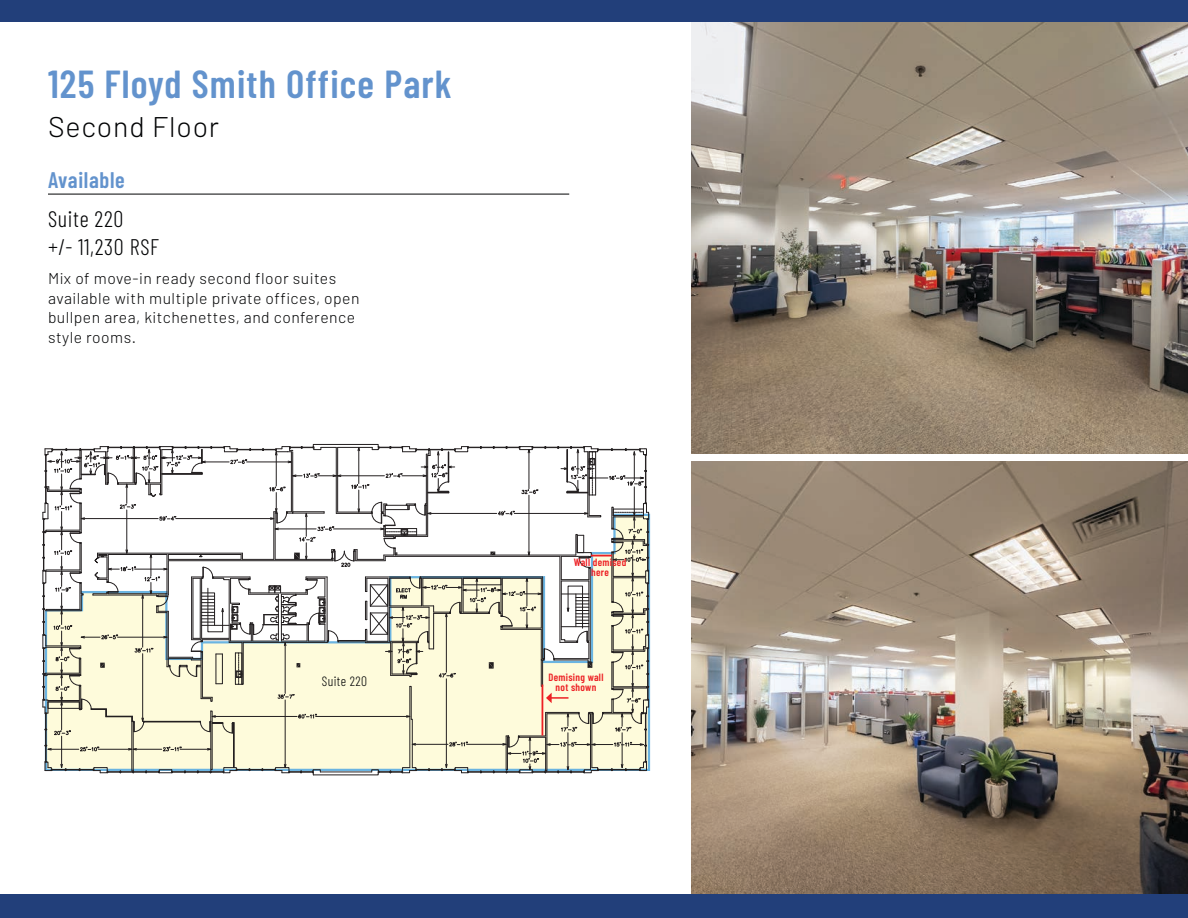
<style>
.page{position:relative;width:1188px;height:918px;background:#fff}
.page>*{position:absolute;margin:0;border:0;box-sizing:border-box;transform-origin:0 0}
.t1{font:600 39px "Barlow Condensed";letter-spacing:.03em;color:#6393cd}
.t2{font:300 28.5px "Barlow";letter-spacing:.03em;color:#020304}
.t3{font:300 22.5px "Barlow Condensed";letter-spacing:.03em;color:#020304}
.t4{font:600 22.5px "Barlow Condensed";letter-spacing:.03em;color:#6393cd}
.t5{font:300 15.75px/19.5px "Barlow";letter-spacing:.03em;color:#020304}
.t6{font:300 13.5px "Barlow Condensed";letter-spacing:.03em;color:#020304}
.t7{font:600 10.5px/10.5px "Barlow Condensed";letter-spacing:.03em;color:#ed2024;text-align:center}
</style>
<div class="page">
<img style="left:692px;top:22px;width:496px;height:432px">
<div style="left:0;top:894px;width:1188px;height:24px;background:#223f7a"></div>
<div style="left:0;top:0;width:1188px;height:22px;background:#223f7a"></div>
<hr style="left:48px;top:194px;width:521px;height:1px;background:#020304">
<img style="left:692px;top:462px;width:496px;height:432px">
<svg style="left:43px;top:444px;width:606px;height:331px"></svg>
<p class="t1" style="left:48px;top:56px;width:405px">125 Floyd Smith Office Park</p>
<p class="t2" style="left:48px;top:109px;width:173px">Second Floor</p>
<p class="t4" style="left:48px;top:163px;width:78px">Available</p>
<p class="t3" style="left:48px;top:202px;width:77px">Suite 220</p>
<p class="t3" style="left:48px;top:231px;width:113px">+/- 11,230 RSF</p>
<p class="t5" style="left:48px;top:269px;width:313px">Mix of move-in ready second floor suites available with multiple private offices, open bullpen area, kitchenettes, and conference style rooms.</p>
<p class="t7" style="left:574px;top:556px;width:54px">Wall demised here</p>
<p class="t6" style="left:322px;top:672px;width:47px">Suite 220</p>
<p class="t7" style="left:549px;top:671px;width:56px">Demising wall</p>
<p class="t7" style="left:556px;top:682px;width:42px">not shown</p>
</div>
